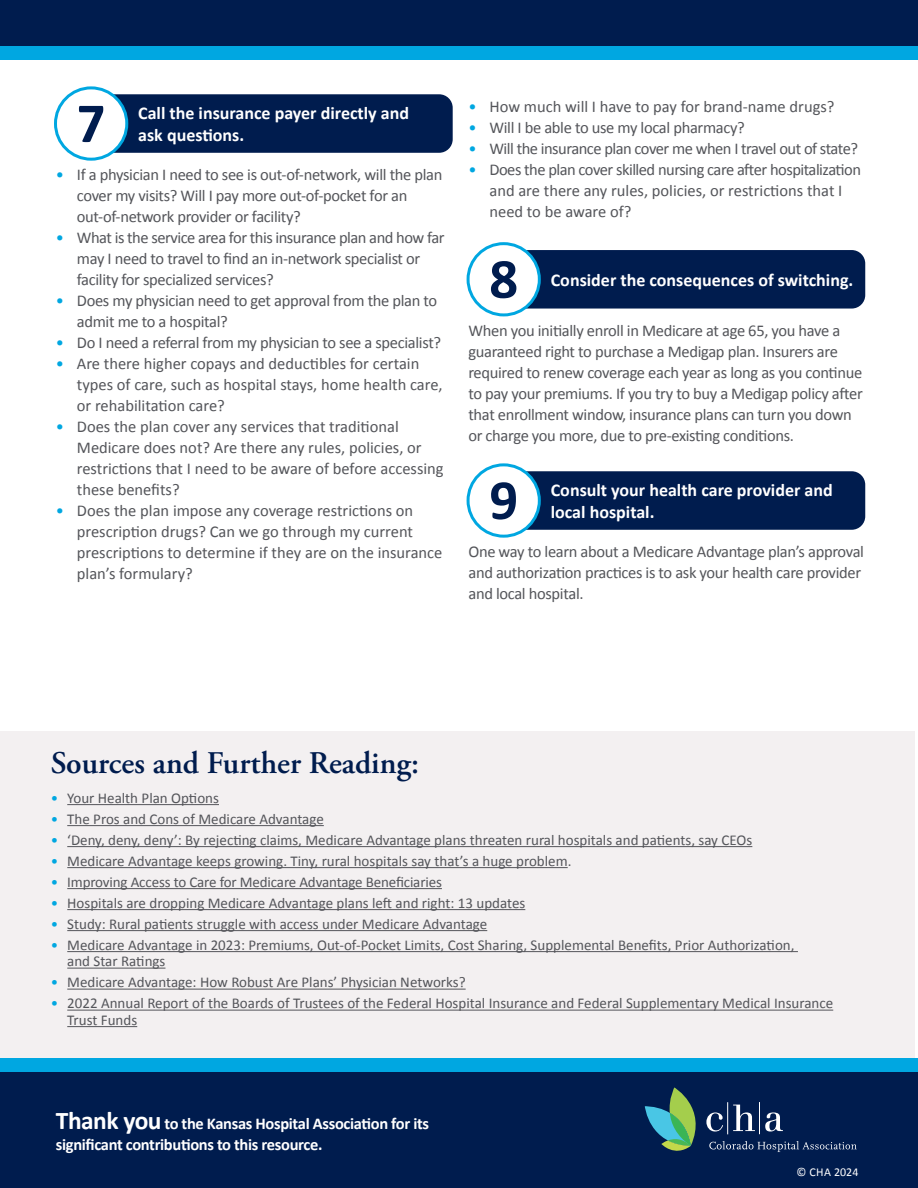
<style>
.page{position:relative;width:918px;height:1188px;background:#fff}
.page>*{position:absolute;margin:0;border:0;box-sizing:border-box;transform-origin:0 0}
.t1{font:700 57px "Calibri";color:#001c4e}
.t2{font:600 31.5px "Adobe Garamond Pro";color:#001c4e}
.t3{font:700 18px/21.6px "Calibri";color:#fff}
.t4{font:16.5px/21px "Calibri";letter-spacing:-.02em;color:#54555a}
.t5{font:16.5px/21px "Calibri";color:#54555a}
.t6{font:700 16.5px/21px "Calibri";letter-spacing:-.02em;color:#fff}
.t7{font:15px "Calibri";color:#54555a}
.t8{font:12px "Calibri";color:#fff}
.s1{color:#00a7e1}
.s2{font-size:25.5px}
</style>
<div class="page">
<div style="left:0;top:0;width:918px;height:53px;background:#001c4e"></div>
<div style="left:0;top:46px;width:918px;height:13px;background:#00a7e1"></div>
<div style="left:91px;top:94px;width:362px;height:59px;background:#001c4e;border-radius:14px"></div>
<div style="left:55px;top:88px;width:72px;height:71px;background:#fff;border-radius:50%"></div>
<div style="left:54px;top:86px;width:74px;height:75px;border:3px solid #00a7e1;border-radius:50%"></div>
<div style="left:504px;top:250px;width:361px;height:59px;background:#001c4e;border-radius:14px"></div>
<div style="left:468px;top:244px;width:71px;height:71px;background:#fff;border-radius:50%"></div>
<div style="left:467px;top:242px;width:74px;height:74px;border:3px solid #00a7e1;border-radius:50%"></div>
<div style="left:504px;top:471px;width:361px;height:59px;background:#001c4e;border-radius:14px"></div>
<div style="left:468px;top:465px;width:71px;height:71px;background:#fff;border-radius:50%"></div>
<div style="left:467px;top:463px;width:74px;height:75px;border:3px solid #00a7e1;border-radius:50%"></div>
<div style="left:0;top:731px;width:915px;height:327px;background:#f3f0f1"></div>
<hr style="left:67px;top:804px;width:152px;height:1px;background:#54555a">
<hr style="left:67px;top:825px;width:257px;height:1px;background:#54555a">
<hr style="left:67px;top:846px;width:685px;height:1px;background:#54555a">
<hr style="left:67px;top:867px;width:501px;height:1px;background:#54555a">
<hr style="left:67px;top:888px;width:375px;height:1px;background:#54555a">
<hr style="left:67px;top:909px;width:458px;height:1px;background:#54555a">
<hr style="left:67px;top:930px;width:420px;height:1px;background:#54555a">
<hr style="left:67px;top:951px;width:731px;height:1px;background:#54555a">
<hr style="left:67px;top:968px;width:98px;height:1px;background:#54555a">
<hr style="left:67px;top:989px;width:399px;height:1px;background:#54555a">
<hr style="left:67px;top:1010px;width:766px;height:1px;background:#54555a">
<hr style="left:67px;top:1026px;width:70px;height:1px;background:#54555a">
<div style="left:0;top:1068px;width:918px;height:120px;background:#001c4e"></div>
<div style="left:0;top:1058px;width:918px;height:13px;background:#00a7e1"></div>
<svg style="left:645px;top:1087px;width:212px;height:65px"></svg>
<hr style="left:727px;top:1102px;width:1px;height:32px;background:#fff">
<p class="t1" style="left:77px;top:87px;width:30px">7</p>
<p class="t3" style="left:138px;top:103px;width:272px">Call the insurance payer directly and</p>
<p class="t3" style="left:138px;top:124px;width:108px">ask questions.</p>
<p class="t4" style="left:77px;top:164px;width:367px;text-indent:-21px"><span class="s1">•</span> If a physician I need to see is out-of-network, will the plan cover my visits? Will I pay more out-of-pocket for an</p>
<p class="t4" style="left:77px;top:206px;width:226px">out-of-network provider or facility?</p>
<p class="t4" style="left:56px;top:227px;width:390px"><span class="s1">•</span> What is the service area for this insurance plan and how far</p>
<p class="t4" style="left:77px;top:248px;width:345px">may I need to travel to find an in-network specialist or</p>
<p class="t4" style="left:77px;top:269px;width:199px">facility for specialized services?</p>
<p class="t4" style="left:77px;top:290px;width:362px;text-indent:-21px"><span class="s1">•</span> Does my physician need to get approval from the plan to admit me to a hospital?</p>
<p class="t4" style="left:56px;top:332px;width:387px"><span class="s1">•</span> Do I need a referral from my physician to see a specialist?</p>
<p class="t5" style="left:56px;top:353px;width:365px"><span class="s1">•</span> Are there higher copays and deductibles for certain</p>
<p class="t5" style="left:77px;top:374px;width:367px">types of care, such as hospital stays, home health care, or rehabilitation care?</p>
<p class="t5" style="left:56px;top:416px;width:344px"><span class="s1">•</span> Does the plan cover any services that traditional</p>
<p class="t5" style="left:77px;top:437px;width:346px">Medicare does not? Are there any rules, policies, or</p>
<p class="t5" style="left:77px;top:458px;width:368px">restrictions that I need to be aware of before accessing</p>
<p class="t5" style="left:77px;top:479px;width:104px">these benefits?</p>
<p class="t5" style="left:56px;top:500px;width:359px"><span class="s1">•</span> Does the plan impose any coverage restrictions on</p>
<p class="t5" style="left:77px;top:521px;width:338px">prescription drugs? Can we go through my current</p>
<p class="t5" style="left:77px;top:542px;width:367px">prescriptions to determine if they are on the insurance</p>
<p class="t5" style="left:77px;top:563px;width:117px">plan’s formulary?</p>
<p class="t5" style="left:468px;top:96px;width:368px"><span class="s1">•</span> How much will I have to pay for brand-name drugs?</p>
<p class="t4" style="left:468px;top:117px;width:278px"><span class="s1">•</span> Will I be able to use my local pharmacy?</p>
<p class="t4" style="left:468px;top:138px;width:391px"><span class="s1">•</span> Will the insurance plan cover me when I travel out of state?</p>
<p class="t4" style="left:468px;top:159px;width:394px;text-align:center"><span class="s1">•</span> Does the plan cover skilled nursing care after hospitalization and are there any rules, policies, or restrictions that I</p>
<p class="t5" style="left:489px;top:201px;width:144px">need to be aware of?</p>
<p class="t1" style="left:489px;top:242px;width:30px">8</p>
<p class="t3" style="left:551px;top:269px;width:304px">Consider the consequences of switching.</p>
<p class="t4" style="left:468px;top:320px;width:396px">When you initially enroll in Medicare at age 65, you have a guaranteed right to purchase a Medigap plan. Insurers are required to renew coverage each year as long as you continue to pay your premiums. If you try to buy a Medigap policy after that enrollment window, insurance plans can turn you down or charge you more, due to pre-existing conditions.</p>
<p class="t1" style="left:489px;top:464px;width:30px">9</p>
<p class="t3" style="left:551px;top:480px;width:284px">Consult your health care provider and local hospital.</p>
<p class="t4" style="left:468px;top:541px;width:397px">One way to learn about a Medicare Advantage plan’s approval and authorization practices is to ask your health care provider and local hospital.</p>
<p class="t2" style="left:51px;top:745px;width:370px">Sources and Further Reading:</p>
<p class="t7" style="left:51px;top:788px;width:170px"><span class="s1">•</span> Your Health Plan Options</p>
<p class="t7" style="left:51px;top:809px;width:275px"><span class="s1">•</span> The Pros and Cons of Medicare Advantage</p>
<p class="t7" style="left:51px;top:830px;width:703px"><span class="s1">•</span> ‘Deny, deny, deny’: By rejecting claims, Medicare Advantage plans threaten rural hospitals and patients, say CEOs</p>
<p class="t7" style="left:51px;top:851px;width:522px"><span class="s1">•</span> Medicare Advantage keeps growing. Tiny, rural hospitals say that’s a huge problem.</p>
<p class="t7" style="left:51px;top:872px;width:393px"><span class="s1">•</span> Improving Access to Care for Medicare Advantage Beneficiaries</p>
<p class="t7" style="left:51px;top:893px;width:476px"><span class="s1">•</span> Hospitals are dropping Medicare Advantage plans left and right: 13 updates</p>
<p class="t7" style="left:51px;top:914px;width:438px"><span class="s1">•</span> Study: Rural patients struggle with access under Medicare Advantage</p>
<p class="t7" style="left:51px;top:935px;width:745px"><span class="s1">•</span> Medicare Advantage in 2023: Premiums, Out-of-Pocket Limits, Cost Sharing, Supplemental Benefits, Prior Authorization,</p>
<p class="t7" style="left:67px;top:952px;width:100px">and Star Ratings</p>
<p class="t7" style="left:51px;top:973px;width:416px"><span class="s1">•</span> Medicare Advantage: How Robust Are Plans’ Physician Networks?</p>
<p class="t7" style="left:51px;top:994px;width:784px"><span class="s1">•</span> 2022 Annual Report of the Boards of Trustees of the Federal Hospital Insurance and Federal Supplementary Medical Insurance</p>
<p class="t7" style="left:67px;top:1010px;width:71px">Trust Funds</p>
<p class="t6" style="left:56px;top:1113px;width:375px"><span class="s2">Thank you</span> to the Kansas Hospital Association for its significant contributions to this resource.</p>
<p class="t8" style="left:796px;top:1164px;width:63px">© CHA 2024</p>
</div>
